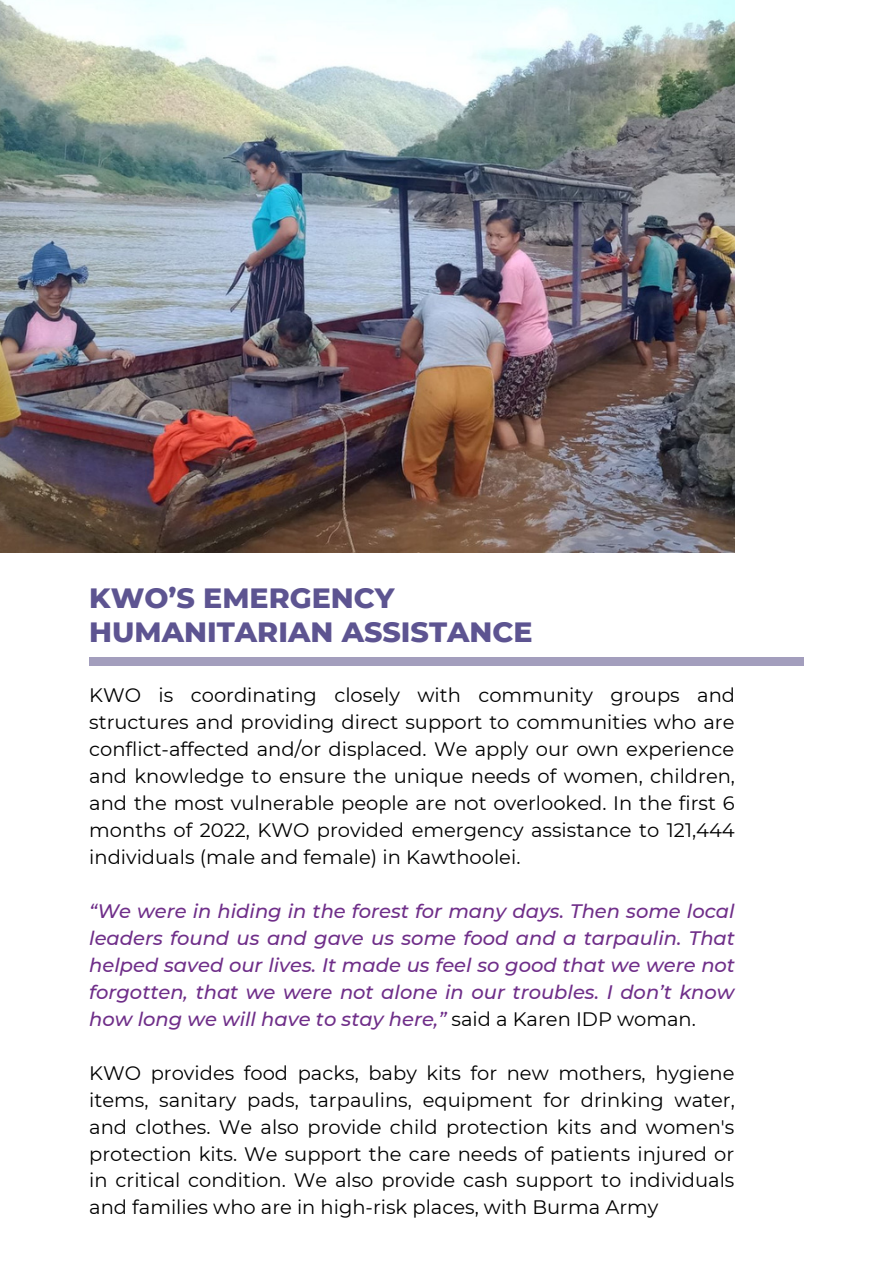
<style>
.page{position:relative;width:893px;height:1264px;background:#fff}
.page>*{position:absolute;margin:0;border:0;box-sizing:border-box;transform-origin:0 0}
.t1{font:800 28.5px/33.8px "Montserrat";color:#5d5491}
.t2{font:19.5px/27px "Montserrat";color:#000;text-align:justify}
.t3{font:italic 500 19.5px/27px "Montserrat";color:#6f2e89;text-align:justify}
.s1{font-weight:400;font-style:normal;color:#000}
</style>
<div class="page">
<img style="left:0;top:0;width:734px;height:553px">
<div style="left:89px;top:657px;width:714px;height:9px;background:#a39ebd"></div>
<h1 class="t1" style="left:89px;top:581px;width:445px">KWO’S EMERGENCY<br>HUMANITARIAN ASSISTANCE</h1>
<p class="t2" style="left:89px;top:681px;width:647px">KWO is coordinating closely with community groups and structures and providing direct support to communities who are conflict-affected and/or displaced. We apply our own experience and knowledge to ensure the unique needs of women, children, and the most vulnerable people are not overlooked. In the first 6 months of 2022, KWO provided emergency assistance to 121,444 individuals (male and female) in Kawthoolei.</p>
<p class="t3" style="left:89px;top:897px;width:647px">“We were in hiding in the forest for many days. Then some local leaders found us and gave us some food and a tarpaulin. That helped saved our lives. It made us feel so good that we were not forgotten, that we were not alone in our troubles. I don’t know how long we will have to stay here,” <span class="s1">said a Karen IDP woman.</span></p>
<p class="t2" style="left:89px;top:1059px;width:647px">KWO provides food packs, baby kits for new mothers, hygiene items, sanitary pads, tarpaulins, equipment for drinking water, and clothes. We also provide child protection kits and women's protection kits. We support the care needs of patients injured or in critical condition. We also provide cash support to individuals and families who are in high-risk places, with Burma Army</p>
</div>
